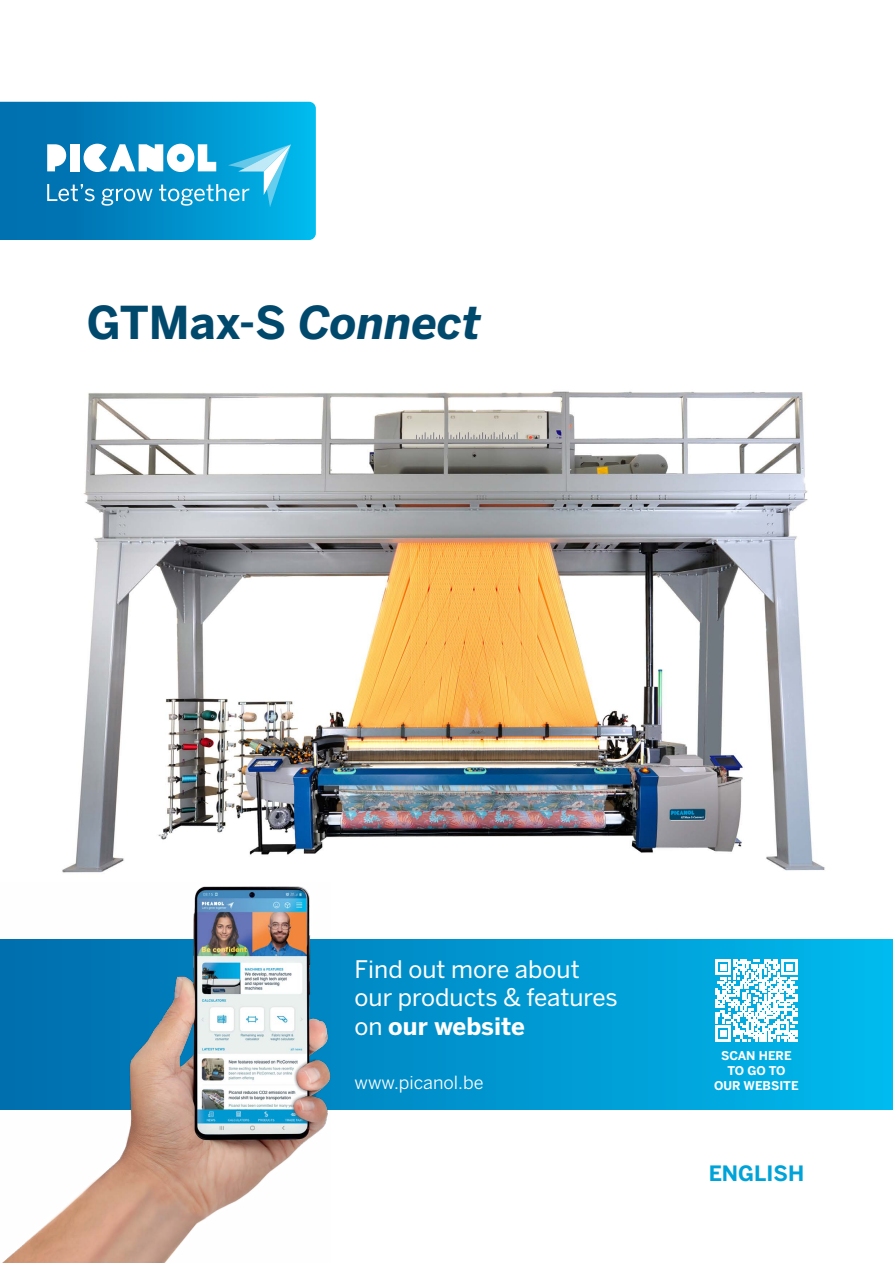
<style>
.page{position:relative;width:893px;height:1263px;background:#fff}
.page>*{position:absolute;margin:0;border:0;box-sizing:border-box;transform-origin:0 0}
.t1{font:700 45px "Benton Sans";color:#00486c}
.t2{font:24px/28.8px "Benton Sans";color:#fff}
.t3{font:700 21px "Benton Sans";color:#00a3d8}
.t4{font:18px "Benton Sans";color:#fff}
.t5{font:700 12px/15px "Benton Sans";color:#fff;text-align:center}
.s1{font-style:italic}
.s2{font-weight:700}
</style>
<div class="page">
<img style="left:62px;top:391px;width:763px;height:482px">
<svg style="left:330px;top:939px;width:563px;height:170px;background:#009fd7"></svg>
<img style="left:0;top:886px;width:330px;height:377px">
<svg style="left:0;top:102px;width:316px;height:138px;background:#1c9ace"></svg>
<svg style="left:716px;top:959px;width:81px;height:82px"></svg>
<h1 class="t1" style="left:87px;top:296px;width:396px">GTMax-S <span class="s1">Connect</span></h1>
<p class="t2" style="left:355px;top:954px;width:265px">Find out more about our products &amp; features on <span class="s2">our website</span></p>
<p class="t4" style="left:355px;top:1072px;width:130px">www.picanol.be</p>
<p class="t5" style="left:714px;top:1047px;width:86px">SCAN HERE<br>TO GO TO<br>OUR WEBSITE</p>
<p class="t3" style="left:709px;top:1161px;width:97px">ENGLISH</p>
</div>
